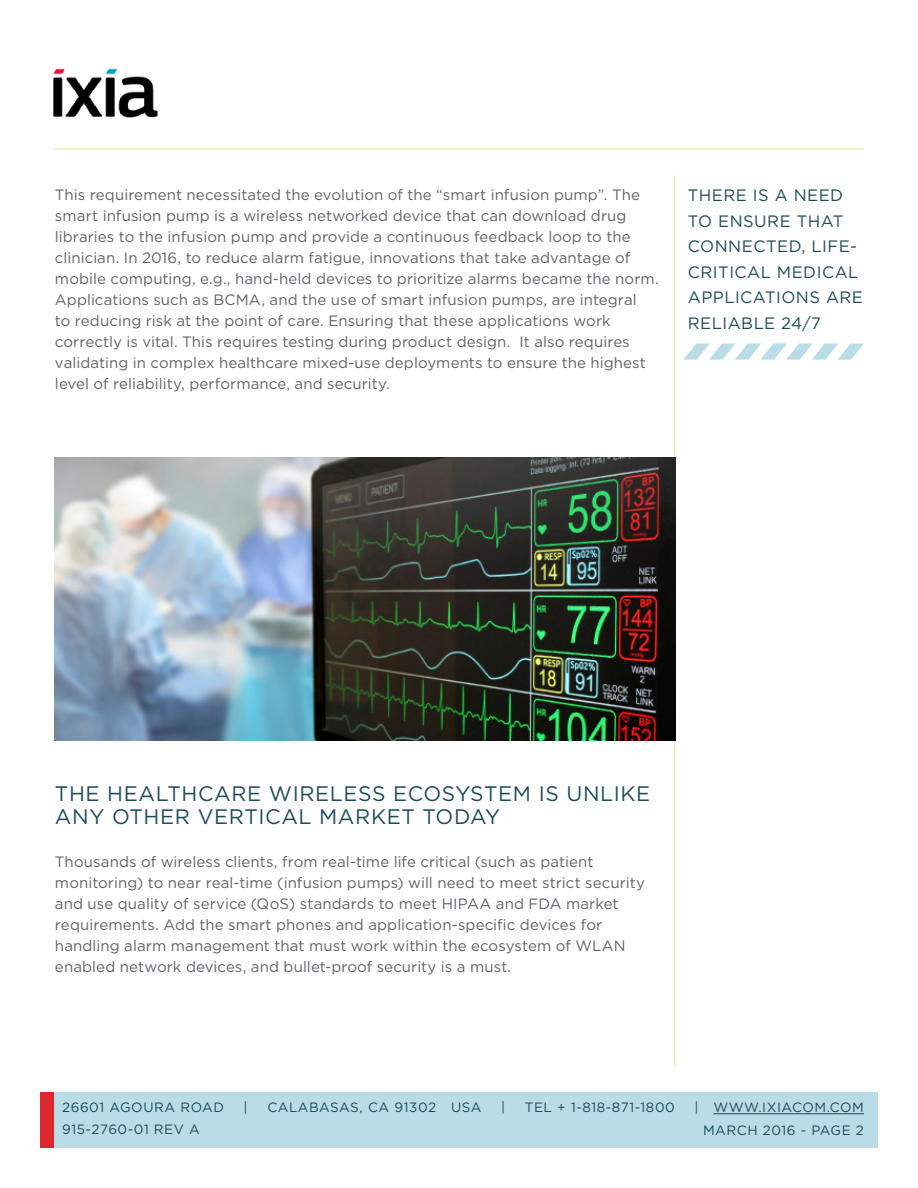
<style>
.page{position:relative;width:918px;height:1188px;background:#fff}
.page>*{position:absolute;margin:0;border:0;box-sizing:border-box;transform-origin:0 0}
.Subtitle{font:21px/22.5px "Gotham";letter-spacing:.03em;color:#1e4c5a}
.Right_Side{font:16.5px/25.5px "Gotham";letter-spacing:.03em;color:#1e4c5a}
.Body{font:15px/21px "Gotham";letter-spacing:.005em;color:#5f6369}
.t1{font:13.5px "Gotham";letter-spacing:.04em;color:#1e4c5a}
</style>
<div class="page">
<hr style="left:54px;top:148px;width:810px;height:1px;background:#dcea90">
<img style="left:53px;top:68px;width:105px;height:50px">
<hr style="left:674px;top:176px;width:1px;height:890px;background:#dcea90">
<div style="left:40px;top:1093px;width:838px;height:55px;background:#b9dce6"></div>
<hr style="left:714px;top:1113px;width:150px;height:1px;background:#1e4c5a">
<div style="left:40px;top:1093px;width:14px;height:55px;background:#dc272d"></div>
<img style="left:55px;top:458px;width:621px;height:282px">
<svg style="left:683px;top:343px;width:181px;height:17px"></svg>
<p class="Body" style="left:55px;top:184px;width:605px">This requirement necessitated the evolution of the “smart infusion pump”. The smart infusion pump is a wireless networked device that can download drug libraries to the infusion pump and provide a continuous feedback loop to the clinician. In 2016, to reduce alarm fatigue, innovations that take advantage of mobile computing, e.g., hand-held devices to prioritize alarms became the norm.<br>Applications such as BCMA, and the use of smart infusion pumps, are integral<br>to reducing risk at the point of care. Ensuring that these applications work correctly is vital. This requires testing during product design. It also requires validating in complex healthcare mixed-use deployments to ensure the highest level of reliability, performance, and security.</p>
<p class="Right_Side" style="left:688px;top:182px;width:177px">THERE IS A NEED<br>TO ENSURE THAT<br>CONNECTED, LIFE-<br>CRITICAL MEDICAL<br>APPLICATIONS ARE<br>RELIABLE 24/7</p>
<p class="Subtitle" style="left:55px;top:782px;width:597px">THE HEALTHCARE WIRELESS ECOSYSTEM IS UNLIKE<br>ANY OTHER VERTICAL MARKET TODAY</p>
<p class="Body" style="left:55px;top:851px;width:591px">Thousands of wireless clients, from real-time life critical (such as patient monitoring) to near real-time (infusion pumps) will need to meet strict security and use quality of service (QoS) standards to meet HIPAA and FDA market requirements. Add the smart phones and application-specific devices for handling alarm management that must work within the ecosystem of WLAN enabled network devices, and bullet-proof security is a must.</p>
<p class="t1" style="left:62px;top:1099px;width:163px">26601 AGOURA ROAD</p>
<p class="t1" style="left:244px;top:1099px;width:6px">|</p>
<p class="t1" style="left:267px;top:1099px;width:216px">CALABASAS, CA 91302 USA</p>
<p class="t1" style="left:501px;top:1099px;width:6px">|</p>
<p class="t1" style="left:525px;top:1099px;width:151px">TEL + 1-818-871-1800</p>
<p class="t1" style="left:695px;top:1099px;width:171px">| WWW.IXIACOM.COM</p>
<p class="t1" style="left:62px;top:1121px;width:139px">915-2760-01 REV A</p>
<p class="t1" style="left:703px;top:1121px;width:162px">MARCH 2016 - PAGE 2</p>
</div>
